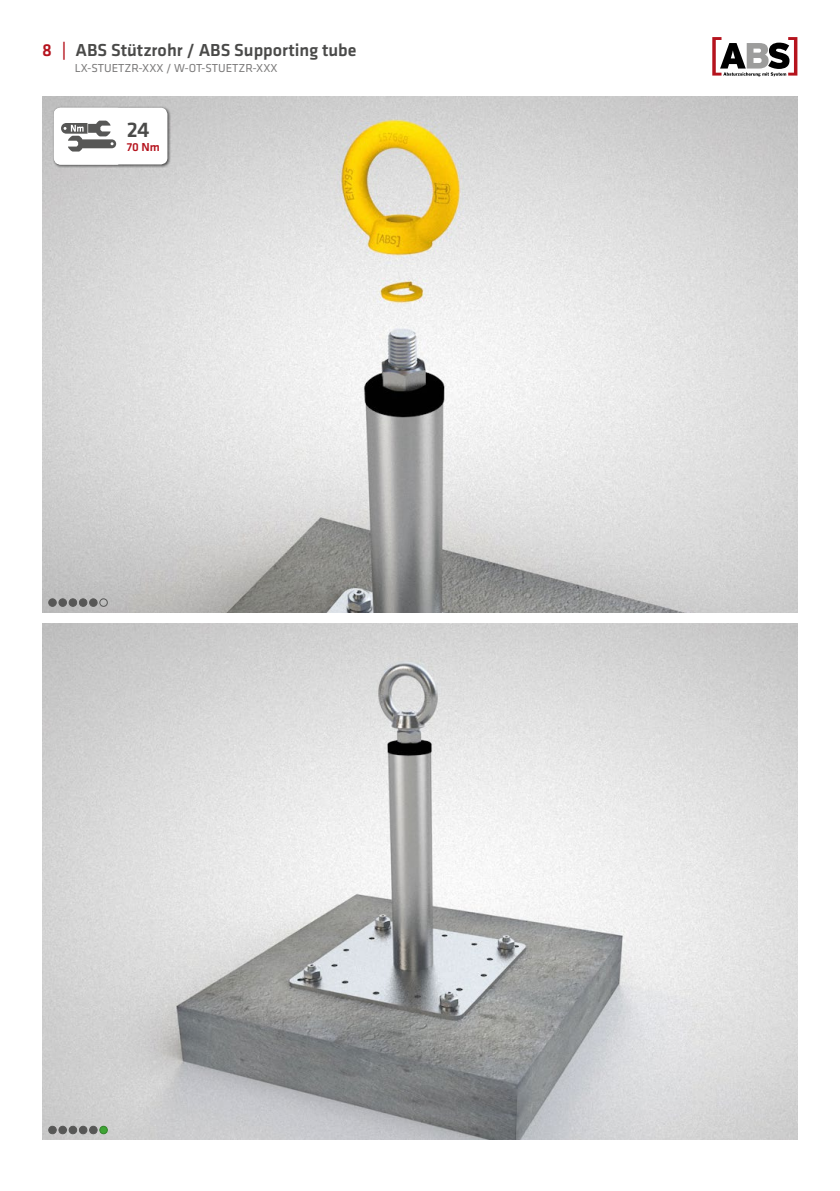
<style>
.page{position:relative;width:840px;height:1191px;background:#fff}
.page>*{position:absolute;margin:0;border:0;box-sizing:border-box;transform-origin:0 0}
.t1{font:500 22px "Klavika Basic";color:#4a4a49}
.t2{font:500 18px "Klavika Basic";color:#4a4a49}
.t3{font:12px "Klavika Basic";color:#7c7b7b}
.t4{font:500 12px "Klavika Basic";color:#b5131d}
.s1{color:#b5131d}
</style>
<div class="page">
<svg style="left:712px;top:37px;width:85px;height:39px"></svg>
<img style="left:43px;top:96px;width:754px;height:516px">
<img style="left:43px;top:624px;width:754px;height:516px">
<div style="left:49px;top:599px;width:7px;height:7px;background:#575756;border-radius:50%"></div>
<div style="left:48px;top:598px;width:9px;height:9px;border:1px solid #575756;border-radius:50%"></div>
<div style="left:59px;top:599px;width:7px;height:7px;background:#575756;border-radius:50%"></div>
<div style="left:58px;top:598px;width:9px;height:9px;border:1px solid #575756;border-radius:50%"></div>
<div style="left:69px;top:599px;width:8px;height:7px;background:#575756;border-radius:50%"></div>
<div style="left:69px;top:598px;width:8px;height:9px;border:1px solid #575756;border-radius:50%"></div>
<div style="left:79px;top:599px;width:8px;height:7px;background:#575756;border-radius:50%"></div>
<div style="left:79px;top:598px;width:8px;height:9px;border:1px solid #575756;border-radius:50%"></div>
<div style="left:90px;top:599px;width:7px;height:7px;background:#575756;border-radius:50%"></div>
<div style="left:89px;top:598px;width:9px;height:9px;border:1px solid #575756;border-radius:50%"></div>
<div style="left:99px;top:598px;width:9px;height:9px;border:1px solid #575756;border-radius:50%"></div>
<div style="left:49px;top:1126px;width:7px;height:7px;background:#575756;border-radius:50%"></div>
<div style="left:48px;top:1125px;width:9px;height:9px;border:1px solid #575756;border-radius:50%"></div>
<div style="left:59px;top:1126px;width:7px;height:7px;background:#575756;border-radius:50%"></div>
<div style="left:58px;top:1125px;width:9px;height:9px;border:1px solid #575756;border-radius:50%"></div>
<div style="left:69px;top:1126px;width:8px;height:7px;background:#575756;border-radius:50%"></div>
<div style="left:69px;top:1125px;width:8px;height:9px;border:1px solid #575756;border-radius:50%"></div>
<div style="left:79px;top:1126px;width:8px;height:7px;background:#575756;border-radius:50%"></div>
<div style="left:79px;top:1125px;width:8px;height:9px;border:1px solid #575756;border-radius:50%"></div>
<div style="left:90px;top:1126px;width:7px;height:7px;background:#575756;border-radius:50%"></div>
<div style="left:89px;top:1125px;width:9px;height:9px;border:1px solid #575756;border-radius:50%"></div>
<div style="left:100px;top:1126px;width:7px;height:7px;background:#3fa535;border-radius:50%"></div>
<div style="left:99px;top:1125px;width:9px;height:9px;border:1px solid #32822a;border-radius:50%"></div>
<div style="left:53px;top:106px;width:118px;height:62px;background:#000;opacity:.6"></div>
<div style="left:54px;top:108px;width:113px;height:56px;background:#fff;border-radius:7px"></div>
<svg style="left:54px;top:108px;width:63px;height:56px"></svg>
<p class="t2" style="left:42px;top:38px;width:316px"><span class="s1">8 |</span> ABS Stützrohr / ABS Supporting tube</p>
<p class="t3" style="left:75px;top:60px;width:204px">LX-STUETZR-XXX / W-OT-STUETZR-XXX</p>
<p class="t1" style="left:127px;top:115px;width:25px">24</p>
<p class="t4" style="left:127px;top:139px;width:35px">70 Nm</p>
</div>
